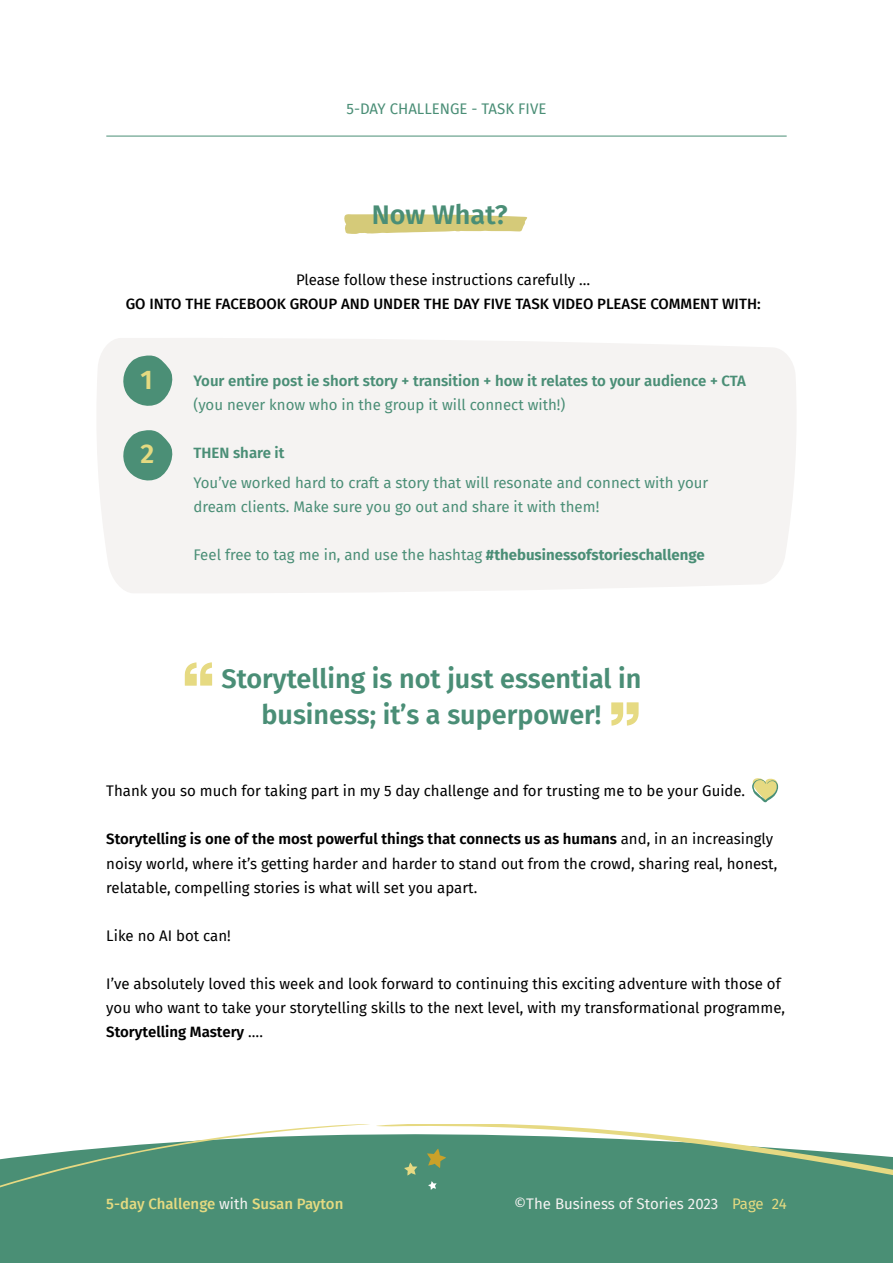
<style>
.page{position:relative;width:893px;height:1263px;background:#fff}
.page>*{position:absolute;margin:0;border:0;box-sizing:border-box;transform-origin:0 0}
.t1{font:600 27px/36px "Fira Sans";color:#4a8e76;text-align:center}
.t2{font:600 27px "Fira Sans";color:#e5da81}
.t3{font:15px/24px "Fira Sans";color:#000}
.t4{font:15px/24px "Fira Sans";color:#4a8e76}
.t5{font:600 15px "Fira Sans";color:#4a8e76}
.t6{font:500 15px "Fira Sans";color:#000}
.t7{font:15px "Fira Sans";color:#f5f3f2}
.t8{font:500 15px "Fira Sans";color:#e5da81}
.s1{font-weight:700}
.s2{font-weight:600}
.s3{font-weight:400;color:#f5f3f2}
.s4{color:#e5da81}
</style>
<div class="page">
<svg style="left:0;top:1124px;width:893px;height:139px;fill:#4a8f75"></svg>
<svg style="left:427px;top:1148px;width:19px;height:20px"></svg>
<svg style="left:404px;top:1162px;width:13px;height:13px"></svg>
<svg style="left:428px;top:1181px;width:9px;height:9px"></svg>
<hr style="left:106px;top:136px;width:681px;height:1px;background:#4a8e76">
<svg style="left:344px;top:214px;width:184px;height:20px"></svg>
<div style="left:97px;top:338px;width:699px;height:255px;background:#f5f3f2"></div>
<svg style="left:120px;top:353px;width:57px;height:56px"></svg>
<svg style="left:120px;top:427px;width:57px;height:57px"></svg>
<svg style="left:185px;top:662px;width:27px;height:24px"></svg>
<svg style="left:611px;top:702px;width:28px;height:24px"></svg>
<svg style="left:752px;top:778px;width:26px;height:24px"></svg>
<p class="t4" style="left:347px;top:96px;width:201px">5-DAY CHALLENGE - TASK FIVE</p>
<h1 class="t1" style="left:372px;top:195px;width:137px">Now What?</h1>
<p class="t3" style="left:296px;top:267px;width:296px">Please follow these instructions carefully …</p>
<p class="t6" style="left:126px;top:291px;width:636px">GO INTO THE FACEBOOK GROUP AND UNDER THE DAY FIVE TASK VIDEO PLEASE COMMENT WITH:</p>
<h1 class="t2" style="left:140px;top:357px;width:14px">1</h1>
<h1 class="t2" style="left:140px;top:432px;width:15px">2</h1>
<p class="t5" style="left:193px;top:368px;width:554px">Your entire post ie short story + transition + how it relates to your audience + CTA</p>
<p class="t4" style="left:193px;top:392px;width:373px">(you never know who in the group it will connect with!)</p>
<p class="t5" style="left:193px;top:440px;width:93px">THEN share it</p>
<p class="t4" style="left:193px;top:470px;width:516px">You’ve worked hard to craft a story that will resonate and connect with your dream clients. Make sure you go out and share it with them!</p>
<p class="t4" style="left:193px;top:542px;width:513px">Feel free to tag me in, and use the hashtag <span class="s1">#thebusinessofstorieschallenge</span></p>
<h1 class="t1" style="left:221px;top:658px;width:422px">Storytelling is not just essential in business; it’s a superpower!</h1>
<p class="t3" style="left:106px;top:779px;width:640px">Thank you so much for taking part in my 5 day challenge and for trusting me to be your Guide.</p>
<p class="t3" style="left:106px;top:827px;width:673px"><span class="s2">Storytelling is one of the most powerful things that connects us as humans</span> and, in an increasingly noisy world, where it’s getting harder and harder to stand out from the crowd, sharing real, honest, relatable, compelling stories is what will set you apart.</p>
<p class="t3" style="left:106px;top:923px;width:126px">Like no AI bot can!</p>
<p class="t3" style="left:106px;top:971px;width:680px">I’ve absolutely loved this week and look forward to continuing this exciting adventure with those of you who want to take your storytelling skills to the next level, with my transformational programme,<br><span class="s2">Storytelling Mastery</span> ….</p>
<p class="t8" style="left:106px;top:1192px;width:239px">5-day Challenge <span class="s3">with</span> Susan Payton</p>
<p class="t7" style="left:514px;top:1192px;width:274px">©The Business of Stories 2023 <span class="s4">Page 24</span></p>
</div>
